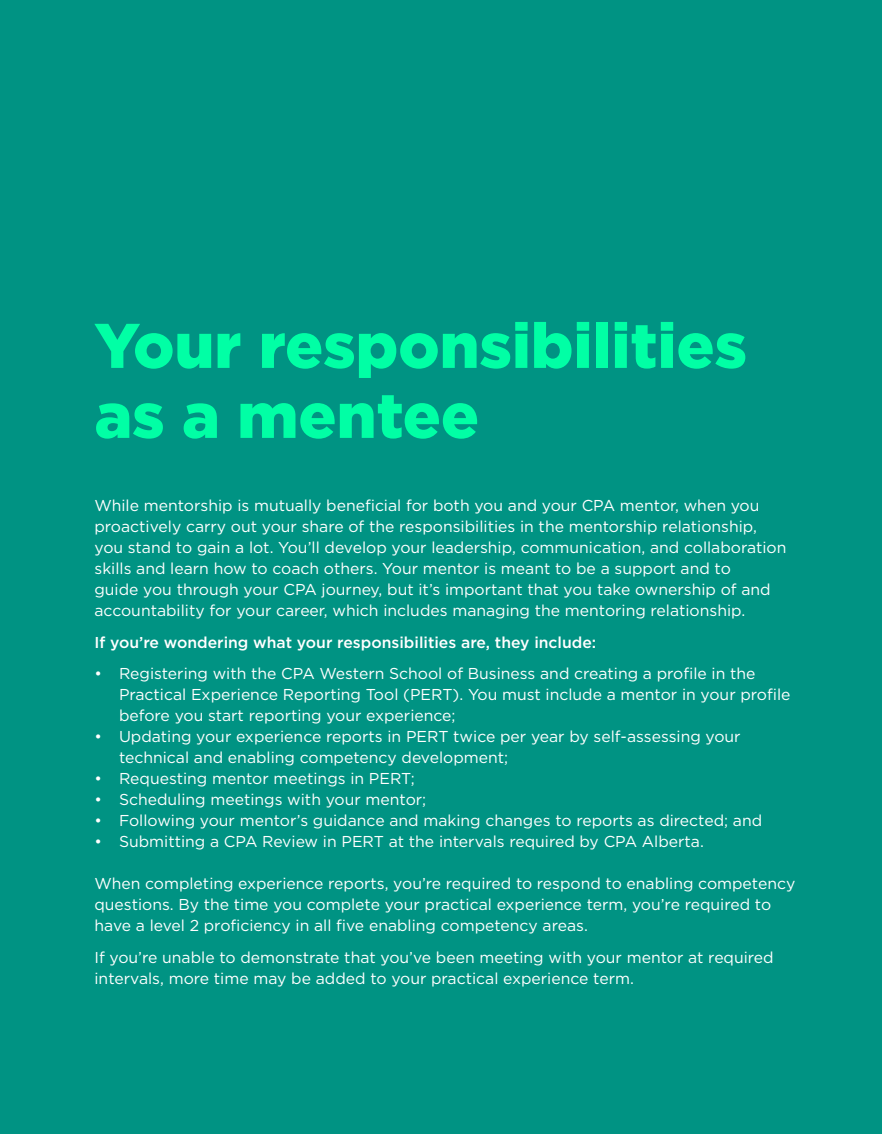
<style>
.page{position:relative;width:882px;height:1134px;background:#009383}
.page>*{position:absolute;margin:0;border:0;box-sizing:border-box;transform-origin:0 0}
.t1{font:900 63px/70px "Gotham";color:#01ffa5}
.t2{font:15.75px/21px "Gotham";color:#fff}
.t3{font:500 15.75px "Gotham";color:#fff}
</style>
<div class="page">
<h1 class="t1" style="left:94px;top:310px;width:654px">Your responsibilities as a mentee</h1>
<p class="t2" style="left:94px;top:495px;width:693px">While mentorship is mutually beneficial for both you and your CPA mentor, when you proactively carry out your share of the responsibilities in the mentorship relationship, you stand to gain a lot. You’ll develop your leadership, communication, and collaboration skills and learn how to coach others. Your mentor is meant to be a support and to<br>guide you through your CPA journey, but it’s important that you take ownership of and accountability for your career, which includes managing the mentoring relationship.</p>
<p class="t3" style="left:94px;top:632px;width:503px">If you’re wondering what your responsibilities are, they include:</p>
<p class="t2" style="left:119px;top:663px;width:673px;text-indent:-25px">• Registering with the CPA Western School of Business and creating a profile in the<br>Practical Experience Reporting Tool (PERT). You must include a mentor in your profile before you start reporting your experience;</p>
<p class="t2" style="left:119px;top:726px;width:623px;text-indent:-25px">• Updating your experience reports in PERT twice per year by self-assessing your technical and enabling competency development;</p>
<p class="t2" style="left:94px;top:768px;width:322px">• Requesting mentor meetings in PERT;</p>
<p class="t2" style="left:94px;top:789px;width:333px">• Scheduling meetings with your mentor;</p>
<p class="t2" style="left:94px;top:810px;width:669px">• Following your mentor’s guidance and making changes to reports as directed; and</p>
<p class="t2" style="left:94px;top:831px;width:611px">• Submitting a CPA Review in PERT at the intervals required by CPA Alberta.</p>
<p class="t2" style="left:94px;top:873px;width:702px">When completing experience reports, you’re required to respond to enabling competency questions. By the time you complete your practical experience term, you’re required to have a level 2 proficiency in all five enabling competency areas.</p>
<p class="t2" style="left:94px;top:946px;width:681px">If you’re unable to demonstrate that you’ve been meeting with your mentor at required intervals, more time may be added to your practical experience term.</p>
</div>
